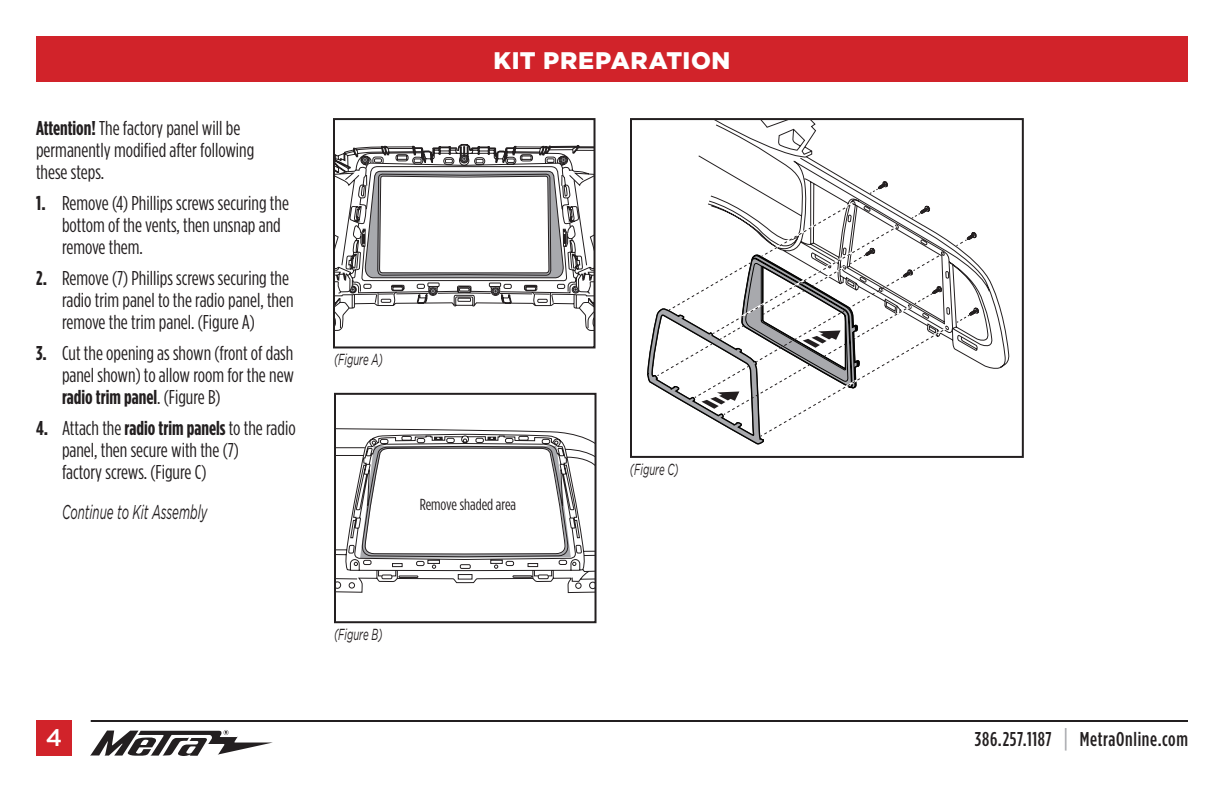
<style>
.page{position:relative;width:1224px;height:792px;background:#fff}
.page>*{position:absolute;margin:0;border:0;box-sizing:border-box;transform-origin:0 0}
.t1{font:900 24px "Gotham";letter-spacing:.025em;color:#fff}
.t2{font:500 24px "Gotham";color:#fff}
.t3{font:20px/22px "Gotham Condensed";color:#231f20}
.t4{font:500 20px "Gotham Condensed";letter-spacing:.03em;color:#231f20}
.t5{font:italic 20px "Gotham";color:#231f20;scale:.58 1}
.t6{font:italic 16px "Gotham";color:#231f20;scale:.6 1}
.t7{font:16px "Gotham Condensed";color:#231f20}
.s1{font-weight:700}
.s2{font-size:26px;color:#a8a9ad}
</style>
<div class="page">
<div style="left:36px;top:36px;width:1152px;height:45px;background:#d1232a"></div>
<svg style="left:90px;top:730px;width:183px;height:26px"></svg>
<hr style="left:91px;top:720px;width:1097px;height:2px;background:#231f20">
<div style="left:36px;top:720px;width:36px;height:36px;background:#d1232a"></div>
<svg style="left:336px;top:150px;width:15px;height:181px"></svg>
<svg style="left:351px;top:144px;width:242px;height:187px"></svg>
<div style="left:333px;top:118px;width:263px;height:230px;border:2px solid #231f20"></div>
<svg style="left:698px;top:121px;width:312px;height:248px"></svg>
<svg style="left:647px;top:182px;width:332px;height:263px"></svg>
<div style="left:630px;top:118px;width:394px;height:340px;border:2px solid #231f20"></div>
<svg style="left:337px;top:428px;width:257px;height:165px"></svg>
<div style="left:334px;top:393px;width:263px;height:230px;border:2px solid #231f20"></div>
<p class="t3" style="left:36px;top:117px;width:220px"><span class="s1">Attention!</span> The factory panel will be permanently modified after following these steps.</p>
<p class="t3" style="left:62px;top:192px;width:229px;text-indent:-26px"><span class="s1">1.</span> Remove (4) Phillips screws securing the bottom of the vents, then unsnap and remove them.</p>
<p class="t3" style="left:62px;top:267px;width:233px;text-indent:-26px"><span class="s1">2.</span> Remove (7) Phillips screws securing the radio trim panel to the radio panel, then remove the trim panel. (Figure A)</p>
<p class="t3" style="left:62px;top:342px;width:234px;text-align:justify;text-indent:-26px"><span class="s1">3.</span> Cut the opening as shown (front of dash panel shown) to allow room for the new <span class="s1">radio trim panel</span>. (Figure B)</p>
<p class="t3" style="left:62px;top:417px;width:235px;text-indent:-26px"><span class="s1">4.</span> Attach the <span class="s1">radio trim panels</span> to the radio panel, then secure with the (7)<br>factory screws. (Figure C)</p>
<p class="t5" style="left:62px;top:501px;width:252px">Continue to Kit Assembly</p>
<p class="t1" style="left:494px;top:46px;width:238px">KIT PREPARATION</p>
<p class="t6" style="left:334px;top:351px;width:83px">(Figure A)</p>
<p class="t7" style="left:420px;top:496px;width:98px">Remove shaded area</p>
<p class="t6" style="left:630px;top:460px;width:83px">(Figure C)</p>
<p class="t6" style="left:334px;top:625px;width:83px">(Figure B)</p>
<p class="t2" style="left:46px;top:724px;width:18px">4</p>
<p class="t4" style="left:975px;top:728px;width:215px">386.257.1187 <span class="s2">|</span> MetraOnline.com</p>
</div>
